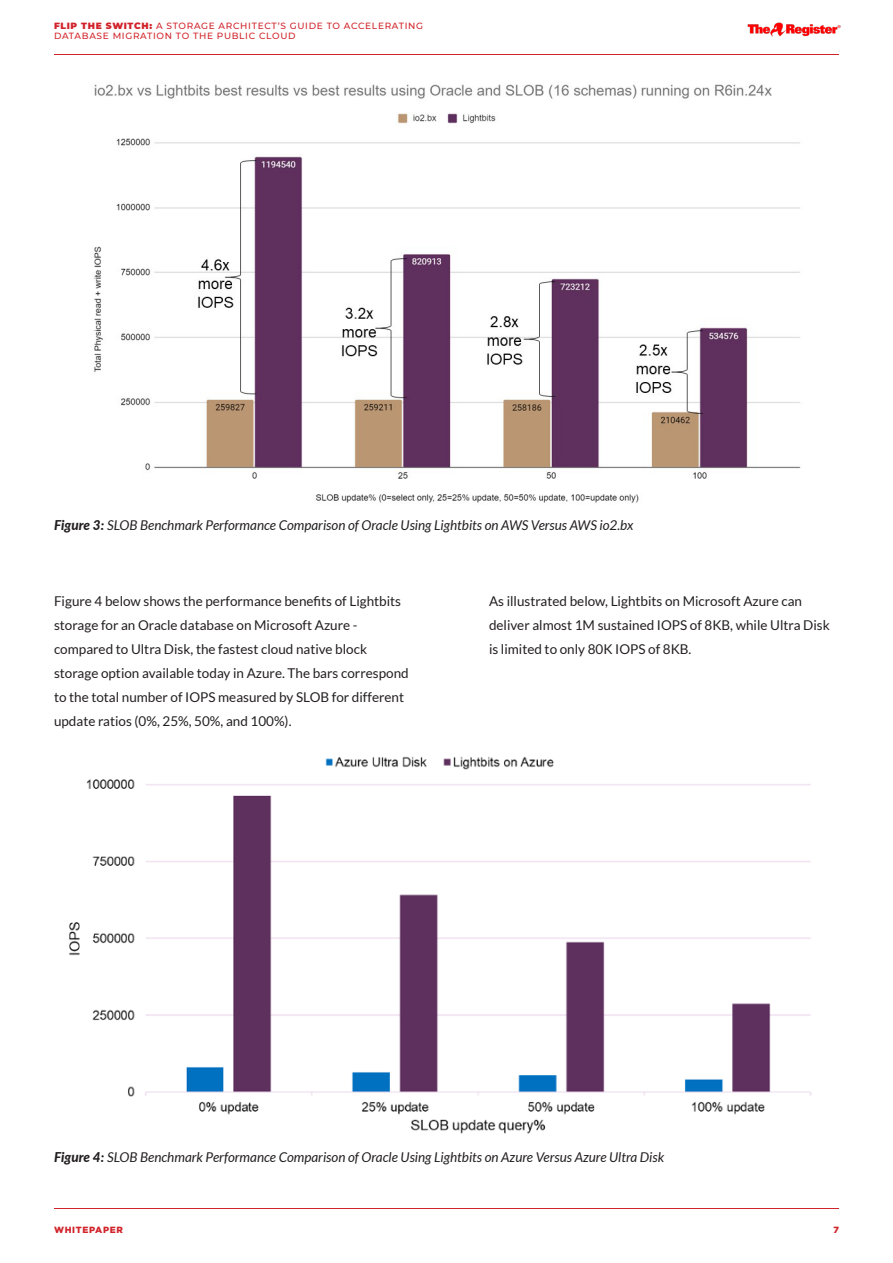
<style>
.page{position:relative;width:893px;height:1263px;background:#fff}
.page>*{position:absolute;margin:0;border:0;box-sizing:border-box;transform-origin:0 0}
.t1{font:13.5px/24px "Lato";color:#231f20}
.t2{font:italic 13.5px "Lato";color:#231f20}
.t3{font:500 9px/10.8px "Montserrat";letter-spacing:.075em;color:#d1232a}
.t4{font:900 9px "Gotham";letter-spacing:.075em;color:#d1232a}
.s1{font-weight:900}
.s2{font-weight:800}
</style>
<div class="page">
<hr style="left:54px;top:54px;width:785px;height:1px;background:#d1232a">
<hr style="left:54px;top:1208px;width:785px;height:1px;background:#d1232a">
<img style="left:747px;top:22px;width:94px;height:15px">
<img style="left:94px;top:84px;width:707px;height:419px">
<img style="left:69px;top:756px;width:743px;height:378px">
<p class="t3" style="left:54px;top:20px;width:371px"><span class="s1">FLIP THE SWITCH:</span> A STORAGE ARCHITECT’S GUIDE TO ACCELERATING<br>DATABASE MIGRATION TO THE PUBLIC CLOUD</p>
<p class="t2" style="left:54px;top:517px;width:581px"><span class="s2">Figure 3:</span> SLOB Benchmark Performance Comparison of Oracle Using Lightbits on AWS Versus AWS io2.bx</p>
<p class="t1" style="left:54px;top:589px;width:356px">Figure 4 below shows the performance benefits of Lightbits storage for an Oracle database on Microsoft Azure - compared to Ultra Disk, the fastest cloud native block storage option available today in Azure. The bars correspond to the total number of IOPS measured by SLOB for different update ratios (0%, 25%, 50%, and 100%).</p>
<p class="t1" style="left:489px;top:589px;width:342px">As illustrated below, Lightbits on Microsoft Azure can deliver almost 1M sustained IOPS of 8KB, while Ultra Disk is limited to only 80K IOPS of 8KB.</p>
<p class="t2" style="left:54px;top:1150px;width:612px"><span class="s2">Figure 4:</span> SLOB Benchmark Performance Comparison of Oracle Using Lightbits on Azure Versus Azure Ultra Disk</p>
<p class="t4" style="left:54px;top:1225px;width:70px">WHITEPAPER</p>
<p class="t4" style="left:833px;top:1225px;width:7px">7</p>
</div>
